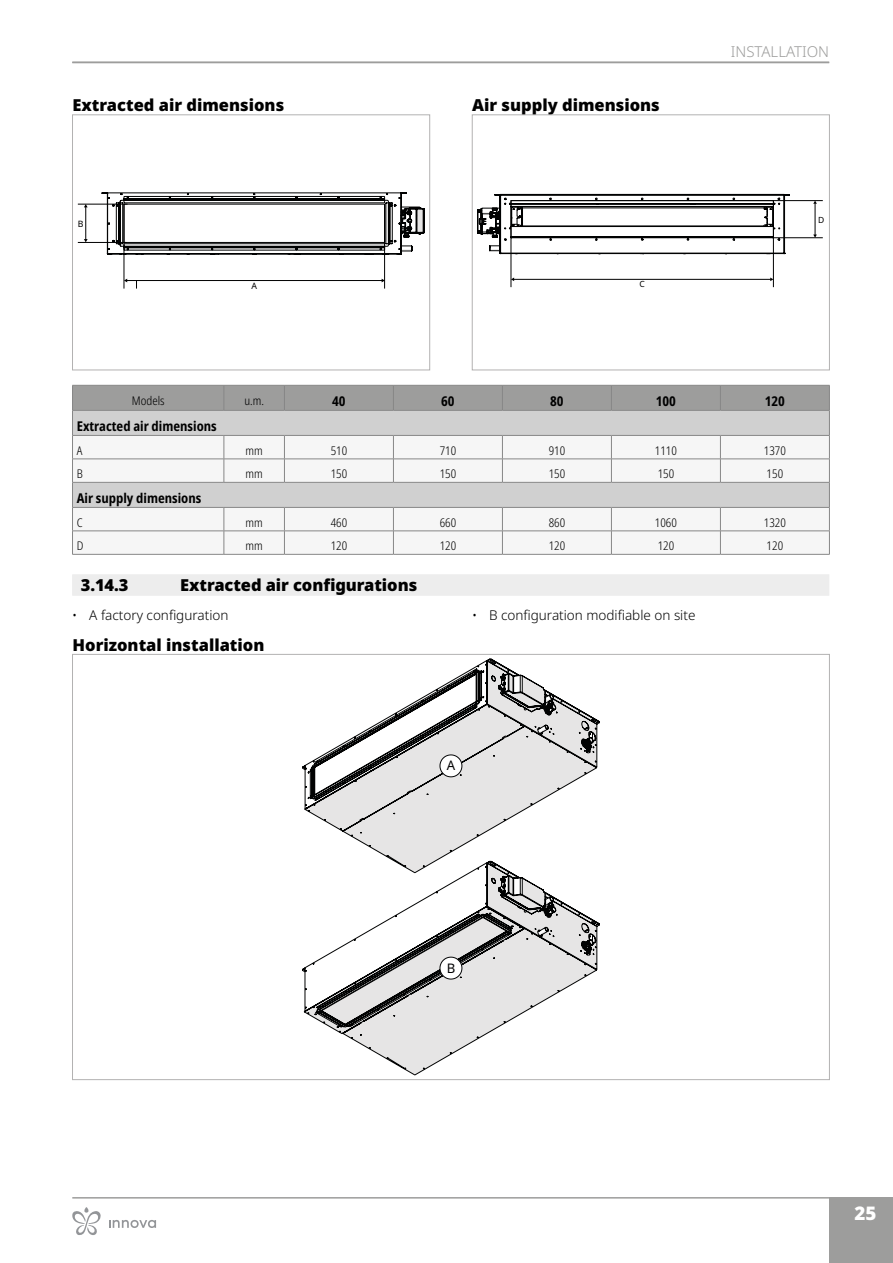
<style>
.page{position:relative;width:893px;height:1263px;background:#fff}
.page>*{position:absolute;margin:0;border:0;box-sizing:border-box;transform-origin:0 0}
.t1{font:900 18.75px "Noto Sans";color:#fff}
.t2{font:900 16.5px "Noto Sans";color:#000}
.t3{font:300 15px "Noto Sans";color:#9d9d9c}
.t4{font:700 condensed 13.5px "Noto Sans";color:#000}
.t5{font:300 13.5px "Noto Sans";color:#000}
.t6{font:13.2px "Noto Sans";color:#020203}
.t7{font:300 condensed 12px "Noto Sans";color:#000}
.t8{font:8.85px "Noto Sans";color:#000}
.t9{font:8.55px "Noto Sans";color:#000}
</style>
<div class="page">
<hr style="left:72px;top:1197px;width:757px;height:1px;background:#9d9d9c">
<div style="left:829px;top:1197px;width:64px;height:66px;background:#9d9d9c"></div>
<hr style="left:72px;top:62px;width:757px;height:1px;background:#9d9d9c">
<svg style="left:102px;top:193px;width:322px;height:62px"></svg>
<hr style="left:124px;top:204px;width:1px;height:85px;background:#000">
<hr style="left:384px;top:204px;width:1px;height:85px;background:#000">
<hr style="left:127px;top:280px;width:255px;height:1px;background:#000">
<hr style="left:78px;top:242px;width:48px;height:1px;background:#000">
<hr style="left:78px;top:204px;width:50px;height:1px;background:#000">
<hr style="left:85px;top:207px;width:1px;height:33px;background:#000">
<div style="left:72px;top:115px;width:358px;height:255px;border:1px solid #b3b2b2"></div>
<svg style="left:477px;top:193px;width:313px;height:63px"></svg>
<hr style="left:773px;top:201px;width:1px;height:86px;background:#000">
<hr style="left:511px;top:201px;width:1px;height:86px;background:#000">
<hr style="left:514px;top:279px;width:257px;height:1px;background:#000">
<hr style="left:773px;top:200px;width:50px;height:1px;background:#000">
<hr style="left:773px;top:237px;width:50px;height:1px;background:#000">
<hr style="left:815px;top:203px;width:1px;height:32px;background:#000">
<svg style="left:813px;top:201px;width:4px;height:3px"></svg>
<div style="left:472px;top:115px;width:358px;height:255px;border:1px solid #b3b2b2"></div>
<div style="left:72px;top:575px;width:757px;height:21px;background:#ededed"></div>
<div style="left:72px;top:574px;width:757px;height:21px;background:#ededed"></div>
<hr style="left:224px;top:554px;width:60px;height:1px;background:#878787">
<hr style="left:284px;top:554px;width:109px;height:1px;background:#878787">
<hr style="left:393px;top:554px;width:109px;height:1px;background:#878787">
<hr style="left:502px;top:554px;width:109px;height:1px;background:#878787">
<hr style="left:611px;top:554px;width:109px;height:1px;background:#878787">
<hr style="left:720px;top:554px;width:110px;height:1px;background:#878787">
<svg style="left:72px;top:385px;width:758px;height:169px"></svg>
<hr style="left:72px;top:554px;width:152px;height:1px;background:#878787">
<svg style="left:302px;top:744px;width:38px;height:86px"></svg>
<svg style="left:340px;top:687px;width:242px;height:174px"></svg>
<svg style="left:440px;top:659px;width:159px;height:118px"></svg>
<svg style="left:302px;top:940px;width:195px;height:129px"></svg>
<svg style="left:352px;top:861px;width:247px;height:167px"></svg>
<svg style="left:109px;top:1220px;width:47px;height:8px"></svg>
<svg style="left:72px;top:1207px;width:29px;height:28px"></svg>
<p class="t3" style="left:731px;top:41px;width:24px">Installati</p>
<p class="t3" style="left:807px;top:41px;width:24px">on</p>
<p class="t2" style="left:73px;top:93px;width:213px">Extracted air dimensions</p>
<p class="t2" style="left:472px;top:93px;width:189px">Air supply dimensions</p>
<p class="t8" style="left:78px;top:217px;width:7px">B</p>
<p class="t9" style="left:818px;top:213px;width:8px">D</p>
<p class="t8" style="left:252px;top:279px;width:7px">A</p>
<p class="t9" style="left:639px;top:278px;width:7px">C</p>
<p class="t7" style="left:132px;top:392px;width:34px">Models</p>
<p class="t7" style="left:244px;top:392px;width:21px">u.m.</p>
<p class="t4" style="left:332px;top:391px;width:15px">40</p>
<p class="t4" style="left:441px;top:391px;width:15px">60</p>
<p class="t4" style="left:550px;top:391px;width:15px">80</p>
<p class="t4" style="left:656px;top:391px;width:22px">100</p>
<p class="t4" style="left:765px;top:391px;width:22px">120</p>
<p class="t4" style="left:77px;top:416px;width:141px">Extracted air dimensions</p>
<p class="t7" style="left:77px;top:442px;width:7px">A</p>
<p class="t7" style="left:246px;top:442px;width:19px">mm</p>
<p class="t7" style="left:331px;top:442px;width:18px">510</p>
<p class="t7" style="left:440px;top:442px;width:18px">710</p>
<p class="t7" style="left:549px;top:442px;width:18px">910</p>
<p class="t7" style="left:655px;top:442px;width:24px">1110</p>
<p class="t7" style="left:764px;top:442px;width:24px">1370</p>
<p class="t7" style="left:77px;top:465px;width:8px">B</p>
<p class="t7" style="left:246px;top:465px;width:19px">mm</p>
<p class="t7" style="left:331px;top:465px;width:18px">150</p>
<p class="t7" style="left:440px;top:465px;width:18px">150</p>
<p class="t7" style="left:549px;top:465px;width:18px">150</p>
<p class="t7" style="left:658px;top:465px;width:18px">150</p>
<p class="t7" style="left:767px;top:465px;width:18px">150</p>
<p class="t4" style="left:77px;top:488px;width:126px">Air supply dimensions</p>
<p class="t7" style="left:77px;top:514px;width:7px">C</p>
<p class="t7" style="left:246px;top:514px;width:19px">mm</p>
<p class="t7" style="left:331px;top:514px;width:18px">460</p>
<p class="t7" style="left:440px;top:514px;width:18px">660</p>
<p class="t7" style="left:549px;top:514px;width:18px">860</p>
<p class="t7" style="left:655px;top:514px;width:24px">1060</p>
<p class="t7" style="left:764px;top:514px;width:24px">1320</p>
<p class="t7" style="left:77px;top:537px;width:8px">D</p>
<p class="t7" style="left:246px;top:537px;width:19px">mm</p>
<p class="t7" style="left:331px;top:537px;width:18px">120</p>
<p class="t7" style="left:440px;top:537px;width:18px">120</p>
<p class="t7" style="left:549px;top:537px;width:18px">120</p>
<p class="t7" style="left:658px;top:537px;width:18px">120</p>
<p class="t7" style="left:767px;top:537px;width:18px">120</p>
<p class="t2" style="left:81px;top:573px;width:49px">3.14.3</p>
<p class="t2" style="left:180px;top:573px;width:238px">Extracted air configurations</p>
<p class="t5" style="left:72px;top:606px;width:158px">• A factory configuration</p>
<p class="t5" style="left:472px;top:606px;width:225px">• B configuration modifiable on site</p>
<p class="t2" style="left:73px;top:632px;width:193px">Horizontal installation</p>
<p class="t6" style="left:447px;top:756px;width:10px">A</p>
<p class="t6" style="left:447px;top:958px;width:10px">B</p>
<p class="t1" style="left:854px;top:1199px;width:23px">25</p>
</div>
